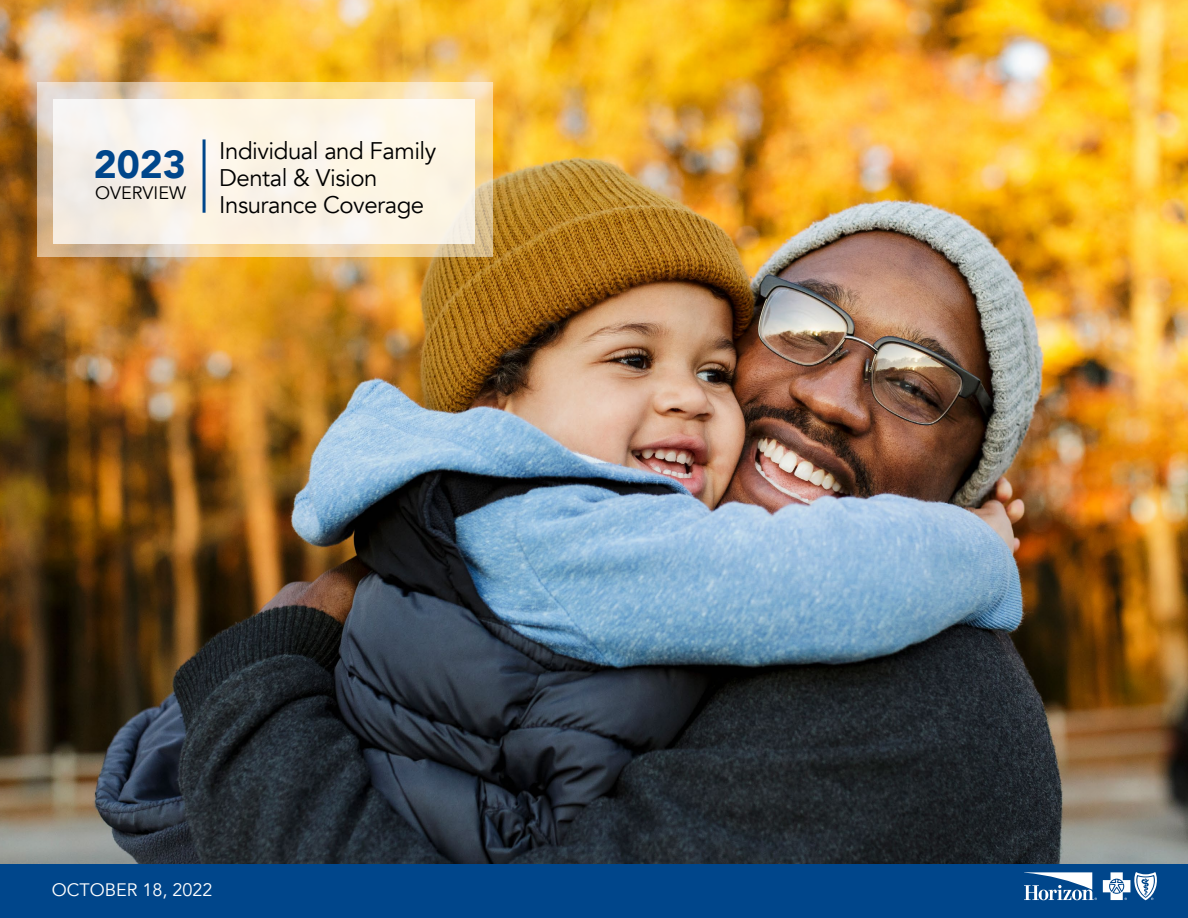
<style>
.page{position:relative;width:1188px;height:918px;background:#fff}
.page>*{position:absolute;margin:0;border:0;box-sizing:border-box;transform-origin:0 0}
.Cover_Year{font:900 39px "Avenir";color:#00468b}
.Cover_Title{font:24px/27px "Avenir";letter-spacing:-.02em;color:#000}
.P_Front_Cover_Time_S{font:18px "Avenir";color:#fff}
.Cover_Year-2{font:18px "Avenir";color:#000}
</style>
<div class="page">
<img style="left:0;top:0;width:1188px;height:864px">
<svg style="left:37px;top:82px;width:456px;height:175px;background:#e9cfa1"></svg>
<div style="left:53px;top:99px;width:421px;height:144px;background:linear-gradient(to right,#f6f0ea,#fef7e5)"></div>
<hr style="left:203px;top:139px;width:3px;height:74px;background:#00468b">
<div style="left:0;top:864px;width:1188px;height:54px;background:#00468b"></div>
<svg style="left:1024px;top:872px;width:73px;height:28px"></svg>
<svg style="left:1103px;top:872px;width:54px;height:28px"></svg>
<p class="Cover_Year" style="left:94px;top:131px;width:94px">2023</p>
<p class="Cover_Year-2" style="left:95px;top:182px;width:92px">OVERVIEW</p>
<h1 class="Cover_Title" style="left:219px;top:138px;width:219px">Individual and Family<br>Dental &amp; Vision<br>Insurance Coverage</h1>
<p class="P_Front_Cover_Time_S" style="left:52px;top:879px;width:162px">Octo ber 18, 2022</p>
</div>
